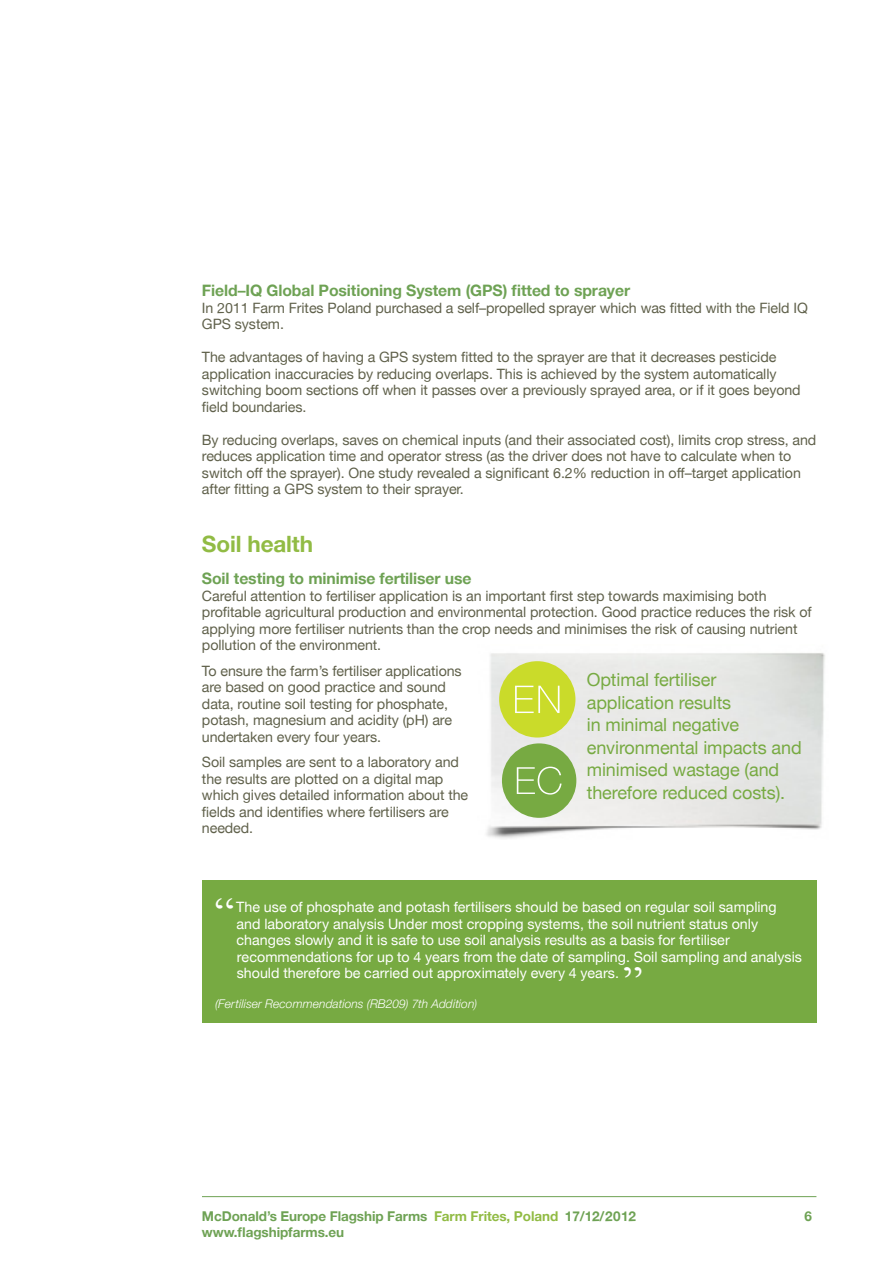
<style>
.page{position:relative;width:893px;height:1263px;background:#fff}
.page>*{position:absolute;margin:0;border:0;box-sizing:border-box;transform-origin:0 0}
.R__main_body{font:45px "Times New Roman";color:#fff}
.t1{font:700 22.5px "Helvetica Neue";letter-spacing:-.005em;color:#91bb44}
.R__main_body-2{font:18px/22.5px "Helvetica Neue";letter-spacing:-.005em;color:#77aa42}
.body_copy{font:700 15.75px "Helvetica Neue";letter-spacing:-.005em;color:#6ea254}
.R__main_body-3{font:700 15.75px "Helvetica Neue";letter-spacing:-.005em;color:#6ea254}
.body_copy-2{font:14.25px/16.5px "Helvetica Neue";letter-spacing:-.005em;color:#60614b}
.R__main_body-4{font:14.25px/16.5px "Helvetica Neue";letter-spacing:-.005em;color:#60614b}
.R__main_body-5{font:14.25px/16.5px "Helvetica Neue";color:#fff}
.t2{font:700 13.5px "Helvetica Neue";letter-spacing:-.005em;color:#6ea254}
.R__main_body-6{font:italic 300 12px "Helvetica Neue";letter-spacing:.005em;color:#fff}
.s1{color:#91bb44}
</style>
<div class="page">
<hr style="left:202px;top:1196px;width:614px;height:1px;background:#6ea254">
<img style="left:486px;top:653px;width:339px;height:186px">
<div style="left:502px;top:743px;width:74px;height:75px;background:#77aa42;border-radius:50%"></div>
<svg style="left:517px;top:767px;width:44px;height:28px"></svg>
<div style="left:499px;top:661px;width:76px;height:76px;background:#cadb2a;border-radius:50%"></div>
<svg style="left:515px;top:686px;width:44px;height:27px"></svg>
<div style="left:202px;top:881px;width:614px;height:142px;background:#77aa42"></div>
<p class="body_copy" style="left:202px;top:281px;width:430px">Field–IQ Global Positioning System (GPS) fitted to sprayer</p>
<p class="body_copy-2" style="left:202px;top:299px;width:607px">In 2011 Farm Frites Poland purchased a self–propelled sprayer which was fitted with the Field IQ<br>GPS system.</p>
<p class="body_copy-2" style="left:202px;top:349px;width:600px">The advantages of having a GPS system fitted to the sprayer are that it decreases pesticide application inaccuracies by reducing overlaps. This is achieved by the system automatically switching boom sections off when it passes over a previously sprayed area, or if it goes beyond field boundaries.</p>
<p class="body_copy-2" style="left:202px;top:431px;width:616px">By reducing overlaps, saves on chemical inputs (and their associated cost), limits crop stress, and reduces application time and operator stress (as the driver does not have to calculate when to switch off the sprayer). One study revealed a significant 6.2% reduction in off–target application after fitting a GPS system to their sprayer.</p>
<p class="t1" style="left:202px;top:530px;width:113px">Soil health</p>
<p class="R__main_body-3" style="left:202px;top:569px;width:271px">Soil testing to minimise fertiliser use</p>
<p class="R__main_body-4" style="left:202px;top:587px;width:611px">Careful attention to fertiliser application is an important first step towards maximising both profitable agricultural production and environmental protection. Good practice reduces the risk of applying more fertiliser nutrients than the crop needs and minimises the risk of causing nutrient pollution of the environment.</p>
<p class="R__main_body-4" style="left:202px;top:662px;width:261px">To ensure the farm’s fertiliser applications are based on good practice and sound data, routine soil testing for phosphate, potash, magnesium and acidity (pH) are undertaken every four years.</p>
<p class="R__main_body-4" style="left:202px;top:753px;width:268px">Soil samples are sent to a laboratory and the results are plotted on a digital map which gives detailed information about the fields and identifies where fertilisers are needed.</p>
<p class="R__main_body-2" style="left:587px;top:668px;width:216px">Optimal fertiliser application results<br>in minimal negative environmental impacts and minimised wastage (and therefore reduced costs).</p>
<p class="R__main_body" style="left:214px;top:883px;width:21px">“</p>
<p class="R__main_body-5" style="left:236px;top:898px;width:567px">The use of phosphate and potash fertilisers should be based on regular soil sampling and laboratory analysis Under most cropping systems, the soil nutrient status only changes slowly and it is safe to use soil analysis results as a basis for fertiliser recommendations for up to 4 years from the date of sampling. Soil sampling and analysis should therefore be carried out approximately every 4 years.</p>
<p class="R__main_body" style="left:623px;top:952px;width:21px">”</p>
<p class="R__main_body-6" style="left:215px;top:997px;width:264px">(Fertiliser Recommendations (RB209) 7th Addition)</p>
<p class="t2" style="left:202px;top:1208px;width:436px">McDonald’s Europe Flagship Farms <span class="s1">Farm Frites, Poland</span> 17/12/2012</p>
<p class="t2" style="left:804px;top:1208px;width:9px">6</p>
<p class="t2" style="left:202px;top:1224px;width:144px">www.flagshipfarms.eu</p>
</div>
